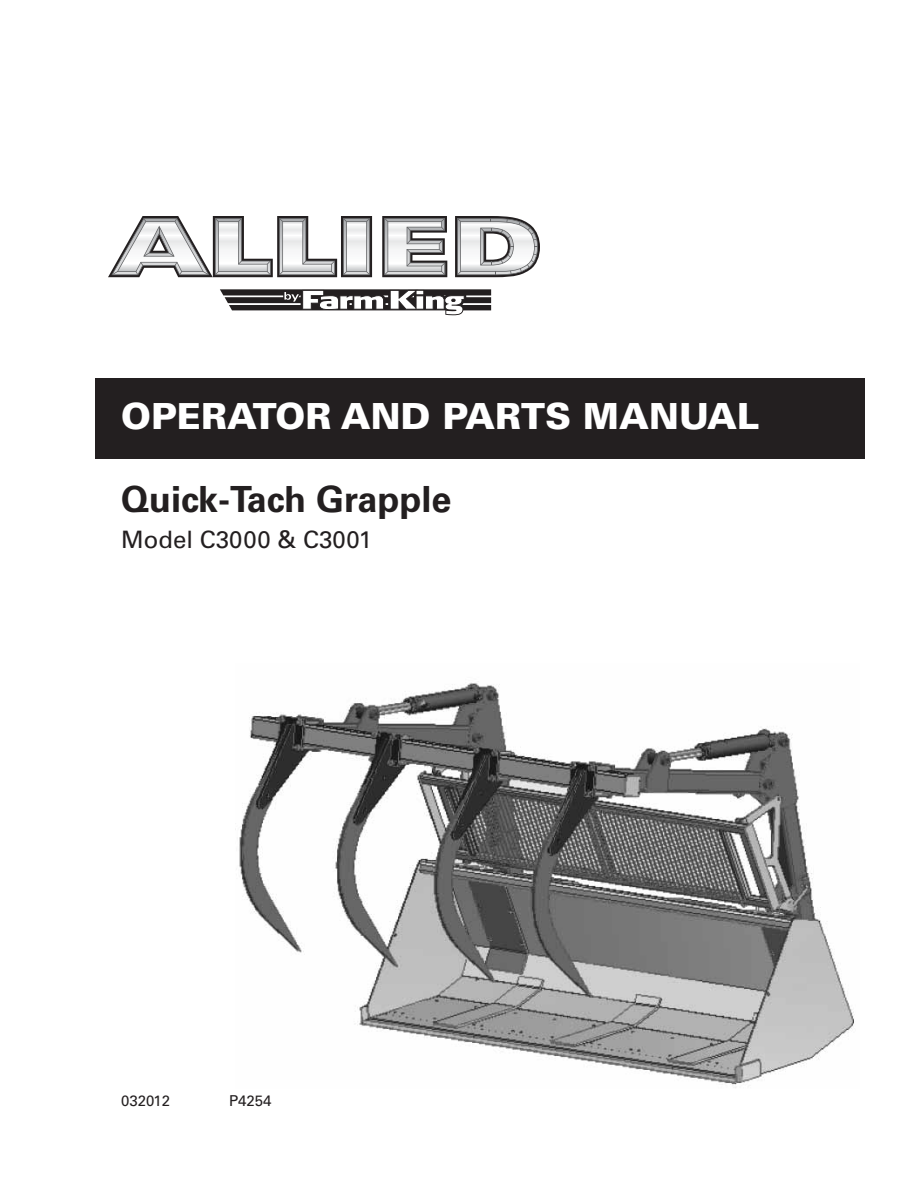
<style>
.page{position:relative;width:918px;height:1188px;background:#fff}
.page>*{position:absolute;margin:0;border:0;box-sizing:border-box;transform-origin:0 0}
.t1{font:900 36px "Univers LT Std";color:#fff}
.t2{font:700 36px "Univers LT Std";color:#231f20}
.t3{font:24px "Univers LT Std";color:#231f20}
.t4{font:15px "Univers LT Std";color:#231f20}
</style>
<div class="page">
<div style="left:95px;top:378px;width:770px;height:81px;background:#231f20"></div>
<svg style="left:108px;top:216px;width:264px;height:61px"></svg>
<svg style="left:382px;top:216px;width:65px;height:61px"></svg>
<svg style="left:455px;top:216px;width:85px;height:61px"></svg>
<svg style="left:220px;top:289px;width:271px;height:26px"></svg>
<img style="left:239px;top:682px;width:615px;height:406px">
<p class="t1" style="left:121px;top:393px;width:640px">OPERATOR AND PARTS MANUAL</p>
<p class="t2" style="left:121px;top:478px;width:332px">Quick-Tach Grapple</p>
<p class="t3" style="left:121px;top:525px;width:253px">Model C3000 &amp; C3001</p>
<p class="t4" style="left:121px;top:1092px;width:50px">032012</p>
<p class="t4" style="left:229px;top:1092px;width:44px">P4254</p>
</div>
